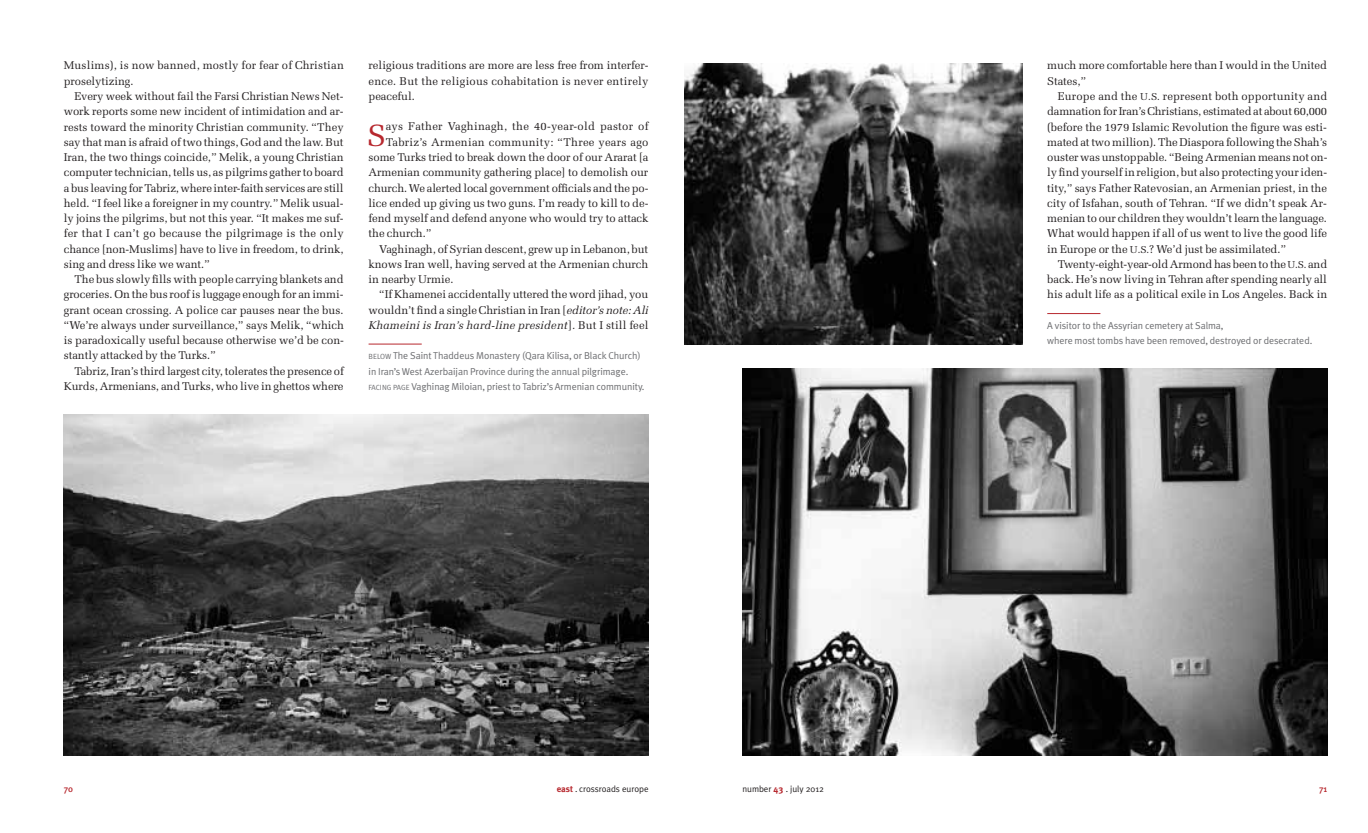
<style>
.page{position:relative;width:1368px;height:833px;background:#fff}
.page>*{position:absolute;margin:0;border:0;box-sizing:border-box;transform-origin:0 0}
.t1{font:30.62px "Melior";color:#b7282e}
.t2{font:11.25px/15.2px "Melior";letter-spacing:-.005em;color:#231f20;text-align:justify}
.t3{font:11.25px "Melior";letter-spacing:.02em;color:#231f20}
.t4{font:11.25px/15.2px "Melior";letter-spacing:.015em;color:#231f20}
.t5{font:italic 11.25px "Melior";letter-spacing:.01em;color:#231f20}
.t6{font:10px/15.2px "Meta Plus Normal";letter-spacing:-.005em;color:#6c6d70}
.t7{font:9px "Meta Plus Normal";letter-spacing:-.005em;color:#231f20}
.t8{font:500 9px "Meta Plus";color:#b7282e}
.s1{font-style:italic}
.s2{font-style:normal}
.s3{font-size:7.5px}
.s4{font-size:10px}
.s5{font-family:"Meta Plus";font-weight:700;color:#b7282e}
</style>
<div class="page">
<img style="left:64px;top:414px;width:584px;height:342px">
<img style="left:742px;top:369px;width:585px;height:387px">
<hr style="left:369px;top:344px;width:53px;height:1px;background:#b7282e">
<hr style="left:1047px;top:313px;width:53px;height:1px;background:#b7282e">
<img style="left:684px;top:64px;width:338px;height:280px">
<p class="t4" style="left:64px;top:58px;width:282px">Muslims), is now banned, mostly for fear of Christian proselytizing.</p>
<p class="t2" style="left:64px;top:88px;width:281px;text-indent:11px">Every week without fail the Farsi Christian News Net&shy;work reports some new incident of intimidation and ar&shy;rests toward the minority Christian community. “They say that man is afraid of two things, God and the law. But Iran, the two things coincide,” Melik, a young Christian computer technician, tells us, as pilgrims gather to board a bus leaving for Tabriz, where inter-faith services are still held. “I feel like a foreigner in my country.” Melik usual&shy;ly joins the pilgrims, but not this year. “It makes me suf&shy;fer that I can’t go because the pilgrimage is the only chance [non-Muslims] have to live in freedom, to drink, sing and dress like we want.”</p>
<p class="t2" style="left:64px;top:271px;width:282px;text-indent:11px">The bus slowly fills with people carrying blankets and groceries. On the bus roof is luggage enough for an immi&shy;grant ocean crossing. A police car pauses near the bus. “We’re always under surveillance,” says Melik, “which is paradoxically useful because otherwise we’d be con&shy;stantly attacked by the Turks.”</p>
<p class="t2" style="left:64px;top:363px;width:281px;text-align:right">Tabriz, Iran’s third largest city, tolerates the presence of<br>Kurds, Armenians, and Turks, who live in ghettos where</p>
<p class="t2" style="left:369px;top:58px;width:282px">religious traditions are more are less free from interfer&shy;ence. But the religious cohabitation is never entirely peaceful.</p>
<h1 class="t1" style="left:367px;top:117px;width:20px">S</h1>
<p class="t3" style="left:386px;top:120px;width:264px">ays Father Vaghinagh, the 40-year-old pastor of</p>
<p class="t3" style="left:386px;top:135px;width:264px">Tabriz’s Armenian community: “Three years ago</p>
<p class="t2" style="left:369px;top:149px;width:281px">some Turks tried to break down the door of our Ararat [a</p>
<p class="t2" style="left:369px;top:165px;width:281px">Armenian community gathering place] to demolish our</p>
<p class="t2" style="left:369px;top:180px;width:281px">church. We alerted local government officials and the po-</p>
<p class="t2" style="left:369px;top:195px;width:281px">lice ended up giving us two guns. I’m ready to kill to de-</p>
<p class="t2" style="left:369px;top:210px;width:281px">fend myself and defend anyone who would try to attack</p>
<p class="t2" style="left:369px;top:226px;width:64px">the church.”</p>
<p class="t2" style="left:379px;top:241px;width:271px">Vaghinagh, of Syrian descent, grew up in Lebanon, but</p>
<p class="t2" style="left:369px;top:256px;width:281px">knows Iran well, having served at the Armenian church</p>
<p class="t2" style="left:369px;top:271px;width:86px">in nearby Urmie.</p>
<p class="t2" style="left:379px;top:287px;width:271px">“If Khamenei accidentally uttered the word jihad, you</p>
<p class="t2" style="left:369px;top:302px;width:281px">wouldn’t find a single Christian in Iran [<span class="s1">editor’s note: Ali</span></p>
<p class="t5" style="left:369px;top:318px;width:281px">Khameini is Iran’s hard-line president<span class="s2">]</span>. <span class="s2">But I still feel</span></p>
<p class="t6" style="left:368px;top:348px;width:277px"><span class="s3">BELOW</span> The Saint Thaddeus Monastery (Qara Kilisa, or Black Church) in Iran’s West Azerbaijan Province during the annual pilgrimage.<br><span class="s3">FACING PAGE</span> Vaghinag Miloian, priest to Tabriz’s Armenian community.</p>
<p class="t2" style="left:1047px;top:58px;width:281px">much more comfortable here than I would in the United<br>States,”</p>
<p class="t2" style="left:1047px;top:88px;width:282px;text-indent:11px">Europe and the <span class="s4">U.S.</span> represent both opportunity and damnation for Iran’s Christians, estimated at about 60,000 (before the 1979 Islamic Revolution the figure was esti&shy;mated at two million). The Diaspora following the Shah’s ouster was unstoppable. “Being Armenian means not on&shy;ly find yourself in religion, but also protecting your iden&shy;tity,” says Father Ratevosian, an Armenian priest, in the city of Isfahan, south of Tehran. “If we didn’t speak Ar&shy;menian to our children they wouldn’t learn the language.<br>What would happen if all of us went to live the good life in Europe or the <span class="s4">U.S.</span>? We’d just be assimilated.”</p>
<p class="t2" style="left:1047px;top:256px;width:282px;text-indent:11px">Twenty-eight-year-old Armond has been to the <span class="s4">U.S.</span> and back. He’s now living in Tehran after spending nearly all his adult life as a political exile in Los Angeles. Back in</p>
<p class="t6" style="left:1047px;top:318px;width:267px">A visitor to the Assyrian cemetery at Salma,<br>where most tombs have been removed, destroyed or desecrated.</p>
<p class="t8" style="left:64px;top:784px;width:11px">70</p>
<p class="t7" style="left:557px;top:784px;width:93px"><span class="s5">east</span> . crossroads europe</p>
<p class="t7" style="left:742px;top:784px;width:83px">number <span class="s5">43</span> . july 2012</p>
<p class="t8" style="left:1319px;top:784px;width:10px">71</p>
</div>
